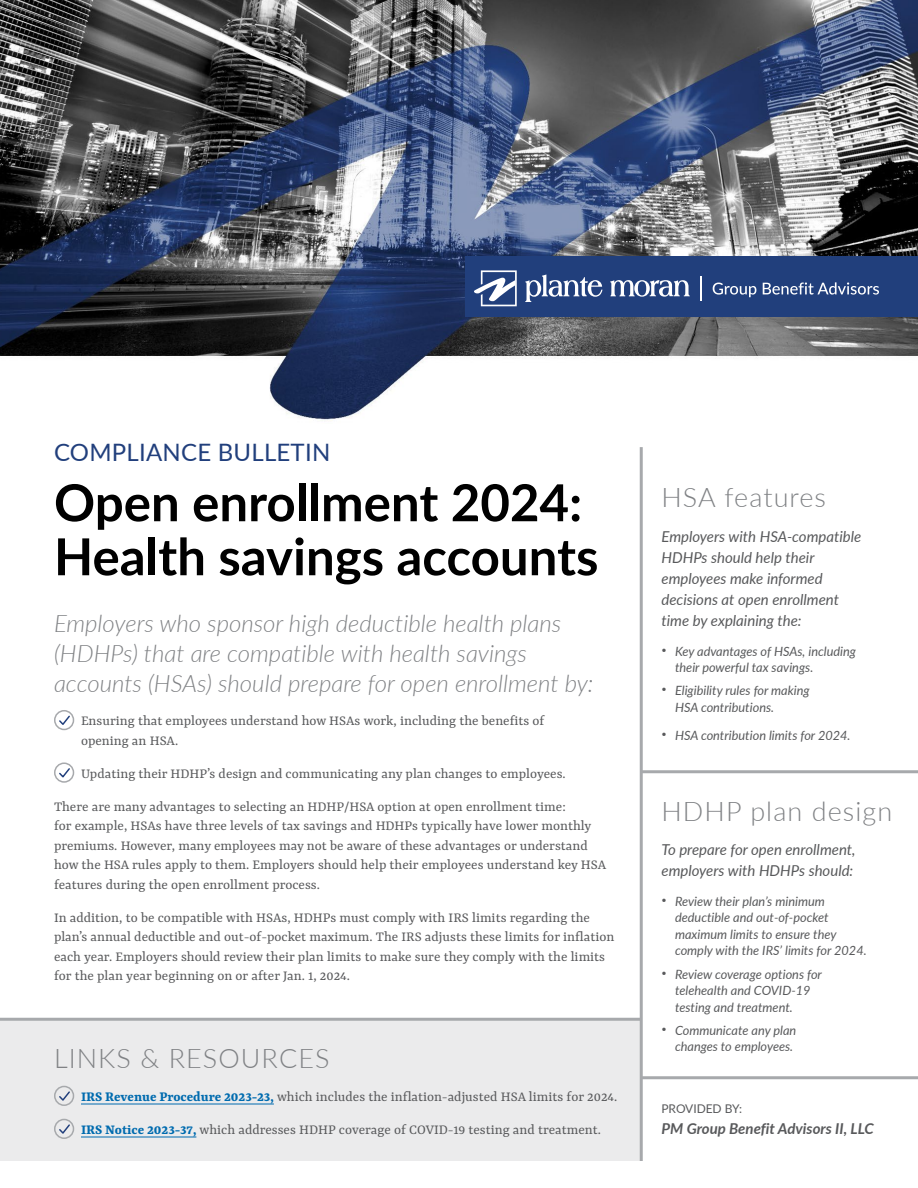
<style>
.page{position:relative;width:918px;height:1188px;background:#fff}
.page>*{position:absolute;margin:0;border:0;box-sizing:border-box;transform-origin:0 0}
.t1{font:700 51px/54px "Lato";color:#000}
.t2{font:300 27px "Lato";letter-spacing:.04em;color:#808285}
.t3{font:italic 300 24px/30px "Lato";color:#808285}
.t4{font:24px "Lato";letter-spacing:.01em;color:#213f7c}
.t5{font:15px/19.5px "Rasa";color:#58595b}
.t6{font:italic 15px/21px "Lato";color:#58595b}
.t7{font:italic 700 15px "Lato";color:#58595b}
.t8{font:italic 12.75px/16.5px "Lato";color:#58595b}
.t9{font:12px "Lato";letter-spacing:-.005em;color:#58595b}
.s1{font-weight:700;color:#006baf}
</style>
<div class="page">
<img style="left:0;top:0;width:918px;height:421px">
<div style="left:466px;top:256px;width:452px;height:61px;background:#213f7c"></div>
<svg style="left:474px;top:270px;width:43px;height:36px"></svg>
<svg style="left:525px;top:274px;width:77px;height:28px"></svg>
<svg style="left:610px;top:280px;width:80px;height:17px"></svg>
<hr style="left:700px;top:276px;width:2px;height:25px;background:#fff">
<svg style="left:713px;top:282px;width:166px;height:15px"></svg>
<div style="left:0;top:1019px;width:641px;height:142px;background:#ebebec"></div>
<hr style="left:641px;top:770px;width:277px;height:3px;background:#a7a9ac">
<hr style="left:641px;top:1076px;width:277px;height:3px;background:#a7a9ac">
<hr style="left:0;top:1018px;width:641px;height:3px;background:#a7a9ac">
<hr style="left:81px;top:1104px;width:193px;height:1px;background:#006baf">
<hr style="left:81px;top:1137px;width:115px;height:1px;background:#006baf">
<div style="left:54px;top:710px;width:20px;height:20px;border:2px solid #a7a9ac;border-radius:50%"></div>
<svg style="left:58px;top:714px;width:13px;height:13px"></svg>
<div style="left:54px;top:762px;width:20px;height:21px;border:2px solid #a7a9ac;border-radius:50%"></div>
<svg style="left:58px;top:767px;width:13px;height:12px"></svg>
<div style="left:54px;top:1086px;width:20px;height:20px;border:2px solid #a7a9ac;border-radius:50%"></div>
<svg style="left:58px;top:1090px;width:13px;height:12px"></svg>
<div style="left:54px;top:1119px;width:20px;height:20px;border:2px solid #a7a9ac;border-radius:50%"></div>
<svg style="left:58px;top:1123px;width:13px;height:12px"></svg>
<hr style="left:640px;top:447px;width:3px;height:714px;background:#a7a9ac">
<h3 class="t4" style="left:54px;top:435px;width:278px">COMPLIANCE BULLETIN</h3>
<h1 class="t1" style="left:54px;top:473px;width:546px">Open enrollment 2024:<br>Health savings accounts</h1>
<h3 class="t3" style="left:54px;top:608px;width:541px">Employers who sponsor high deductible health plans (HDHPs) that are compatible with health savings accounts (HSAs) should prepare for open enrollment by:</h3>
<p class="t5" style="left:81px;top:712px;width:465px">Ensuring that employees understand how HSAs work, including the benefits of opening an HSA.</p>
<p class="t5" style="left:81px;top:764px;width:486px">Updating their HDHP’s design and communicating any plan changes to employees.</p>
<p class="t5" style="left:54px;top:797px;width:554px">There are many advantages to selecting an HDHP/HSA option at open enrollment time:<br>for example, HSAs have three levels of tax savings and HDHPs typically have lower monthly premiums. However, many employees may not be aware of these advantages or understand how the HSA rules apply to them. Employers should help their employees understand key HSA features during the open enrollment process.</p>
<p class="t5" style="left:54px;top:908px;width:562px">In addition, to be compatible with HSAs, HDHPs must comply with IRS limits regarding the plan’s annual deductible and out-of-pocket maximum. The IRS adjusts these limits for inflation each year. Employers should review their plan limits to make sure they comply with the limits for the plan year beginning on or after Jan. 1, 2024.</p>
<h2 class="t2" style="left:54px;top:1040px;width:277px">LINKS &amp; RESOURCES</h2>
<p class="t5" style="left:81px;top:1088px;width:538px"><span class="s1">IRS Revenue Procedure 2023-23,</span> which includes the inflation-adjusted HSA limits for 2024.</p>
<p class="t5" style="left:81px;top:1121px;width:522px"><span class="s1">IRS Notice 2023-37,</span> which addresses HDHP coverage of COVID-19 testing and treatment.</p>
<h2 class="t2" style="left:662px;top:479px;width:166px">HSA features</h2>
<p class="t6" style="left:662px;top:525px;width:201px">Employers with HSA-compatible<br>HDHPs should help their employees make informed decisions at open enrollment time by explaining the:</p>
<p class="t8" style="left:675px;top:642px;width:183px;text-indent:-14px"><sup>•</sup> Key advantages of HSAs, including their powerful tax savings.</p>
<p class="t8" style="left:675px;top:682px;width:136px;text-indent:-14px"><sup>•</sup> Eligibility rules for making<br>HSA contributions.</p>
<p class="t8" style="left:662px;top:726px;width:191px"><sup>•</sup> HSA contribution limits for 2024.</p>
<h2 class="t2" style="left:662px;top:792px;width:232px">HDHP plan design</h2>
<p class="t6" style="left:662px;top:838px;width:196px">To prepare for open enrollment, employers with HDHPs should:</p>
<p class="t8" style="left:675px;top:893px;width:193px;text-indent:-14px"><sup>•</sup> Review their plan’s minimum deductible and out-of-pocket maximum limits to ensure they comply with the IRS’ limits for 2024.</p>
<p class="t8" style="left:675px;top:965px;width:148px;text-indent:-14px"><sup>•</sup> Review coverage options for telehealth and COVID-19 testing and treatment.</p>
<p class="t8" style="left:662px;top:1022px;width:136px;text-align:right"><sup>•</sup> Communicate any plan changes to employees.</p>
<p class="t9" style="left:662px;top:1100px;width:82px">PROVIDED BY:</p>
<p class="t7" style="left:662px;top:1118px;width:214px">PM Group Benefit Advisors II, LLC</p>
</div>
